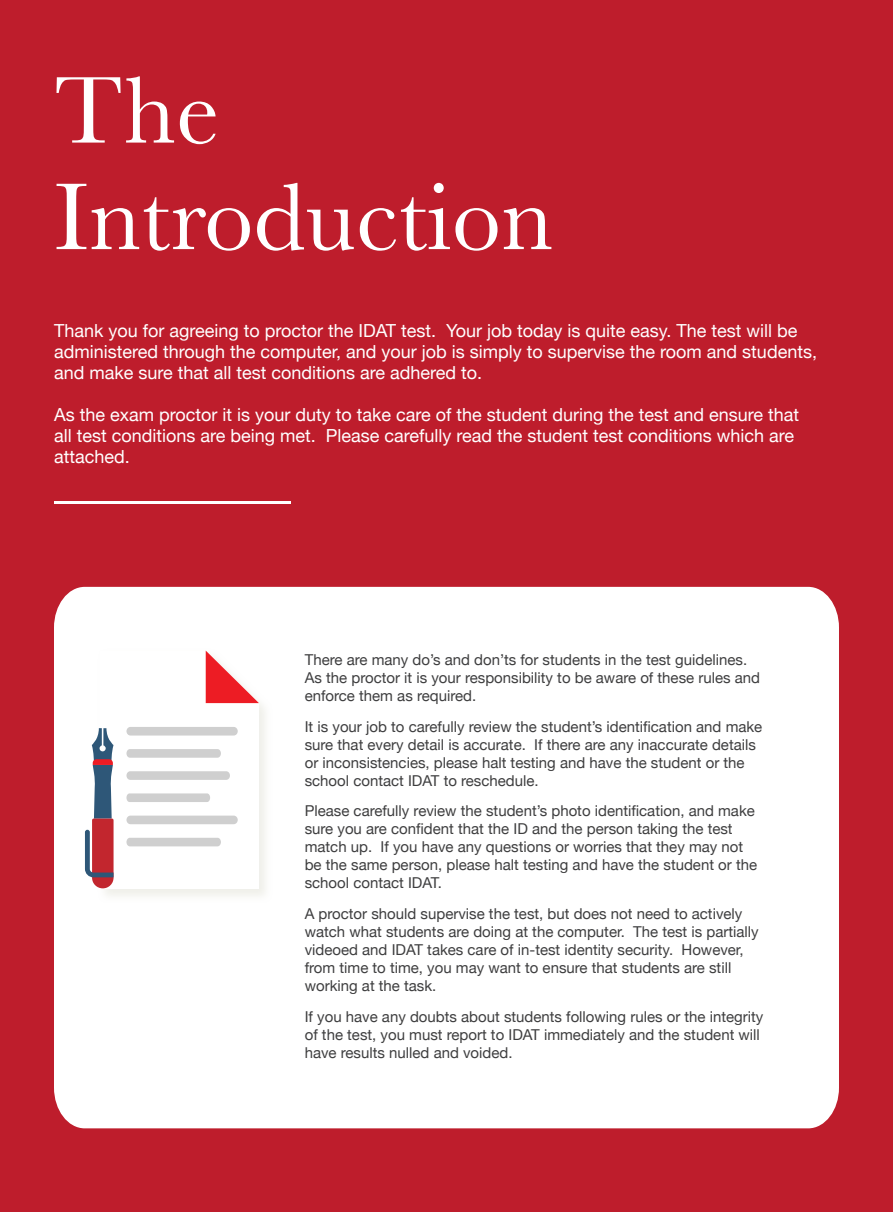
<style>
.page{position:relative;width:893px;height:1212px;background:#be1d2c}
.page>*{position:absolute;margin:0;border:0;box-sizing:border-box;transform-origin:0 0}
.t1{font:98.7px "Baskerville";color:#fff}
.t2{font:18px/21px "Helvetica Neue";color:#fff}
.t3{font:15px/18px "Helvetica Neue";color:#3e3e3f}
</style>
<div class="page">
<hr style="left:54px;top:501px;width:236px;height:3px;background:#fff">
<div style="left:54px;top:587px;width:785px;height:541px;background:#fff"></div>
<div style="left:97px;top:648px;width:176px;height:255px;background:#fafaf8"></div>
<svg style="left:85px;top:651px;width:174px;height:238px"></svg>
<p class="t1" style="left:54px;top:48px;width:167px">The</p>
<p class="t1" style="left:54px;top:154px;width:501px">Introduction</p>
<p class="t2" style="left:54px;top:321px;width:764px">Thank you for agreeing to proctor the IDAT test. Your job today is quite easy. The test will be administered through the computer, and your job is simply to supervise the room and students, and make sure that all test conditions are adhered to.</p>
<p class="t2" style="left:54px;top:405px;width:747px">As the exam proctor it is your duty to take care of the student during the test and ensure that all test conditions are being met. Please carefully read the student test conditions which are attached.</p>
<p class="t3" style="left:305px;top:651px;width:457px">There are many do’s and don’ts for students in the test guidelines.<br>As the proctor it is your responsibility to be aware of these rules and enforce them as required.</p>
<p class="t3" style="left:305px;top:718px;width:459px">It is your job to carefully review the student’s identification and make sure that every detail is accurate. If there are any inaccurate details or inconsistencies, please halt testing and have the student or the school contact IDAT to reschedule.</p>
<p class="t3" style="left:305px;top:803px;width:454px">Please carefully review the student’s photo identification, and make sure you are confident that the ID and the person taking the test match up. If you have any questions or worries that they may not be the same person, please halt testing and have the student or the school contact IDAT.</p>
<p class="t3" style="left:305px;top:906px;width:455px">A proctor should supervise the test, but does not need to actively watch what students are doing at the computer. The test is partially videoed and IDAT takes care of in-test identity security. However, from time to time, you may want to ensure that students are still working at the task.</p>
<p class="t3" style="left:305px;top:1008px;width:460px">If you have any doubts about students following rules or the integrity of the test, you must report to IDAT immediately and the student will have results nulled and voided.</p>
</div>
